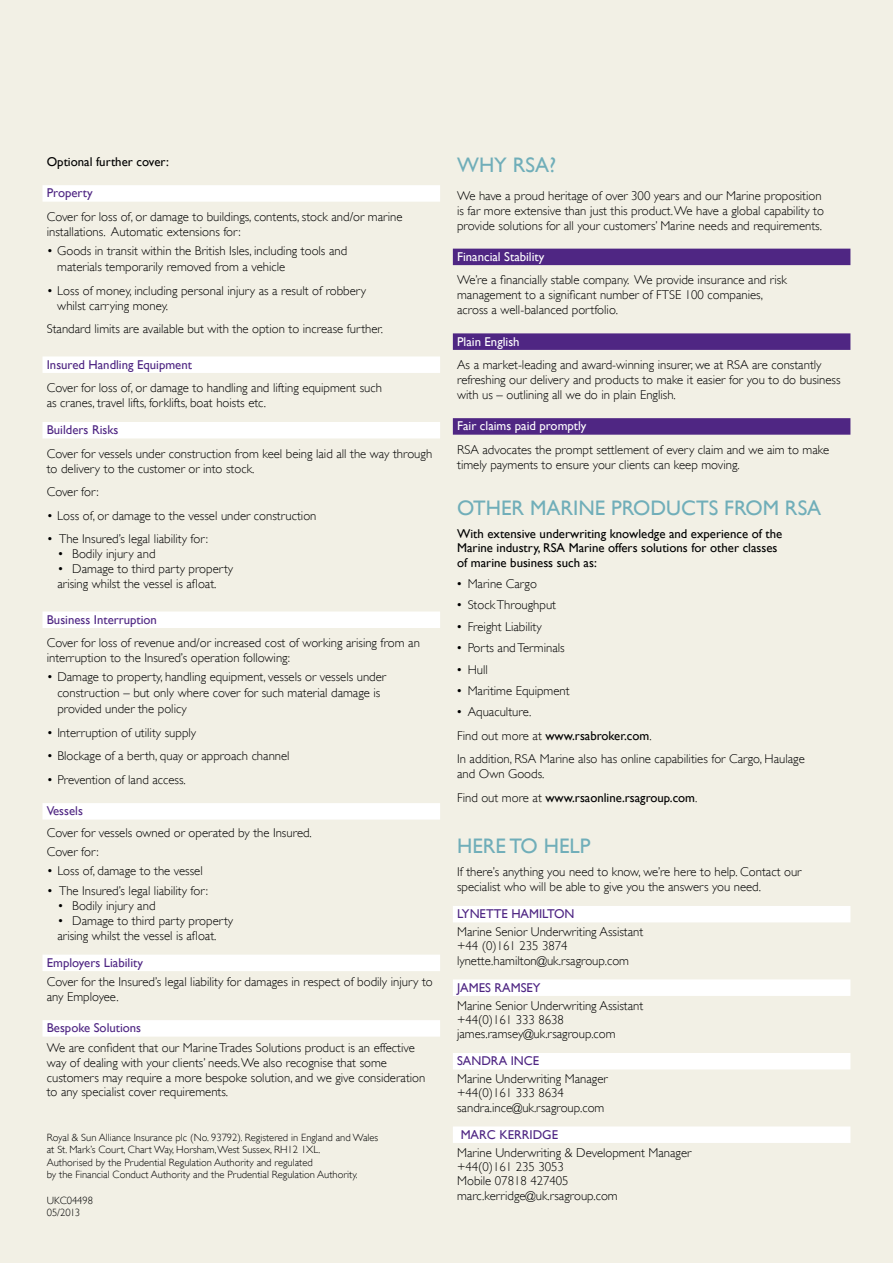
<style>
.page{position:relative;width:893px;height:1263px;background:#f2f0e5}
.page>*{position:absolute;margin:0;border:0;box-sizing:border-box;transform-origin:0 0}
.t1{font:21px "Gill Sans";color:#70aeb9}
.t2{font:300 12.75px/15px "Gill Sans";color:#000}
.t3{font:12.75px "Gill Sans";color:#4f2683}
.t4{font:12.75px/14.2px "Gill Sans";color:#000}
.t5{font:12.75px "Gill Sans";color:#fff}
.t6{font:300 10.5px/12.6px "Gill Sans";color:#000}
.s1{font-weight:400}
</style>
<div class="page">
<div style="left:453px;top:249px;width:397px;height:16px;background:#4f2683"></div>
<div style="left:453px;top:333px;width:397px;height:17px;background:#4f2683"></div>
<div style="left:453px;top:418px;width:397px;height:17px;background:#4f2683"></div>
<div style="left:453px;top:906px;width:397px;height:16px;background:#fff"></div>
<div style="left:453px;top:979px;width:397px;height:17px;background:#fff"></div>
<div style="left:453px;top:1053px;width:397px;height:16px;background:#fff"></div>
<div style="left:453px;top:1126px;width:397px;height:17px;background:#fff"></div>
<div style="left:43px;top:185px;width:397px;height:17px;background:#fff"></div>
<div style="left:43px;top:356px;width:397px;height:17px;background:#fff"></div>
<div style="left:43px;top:422px;width:397px;height:16px;background:#fff"></div>
<div style="left:43px;top:611px;width:397px;height:17px;background:#fff"></div>
<div style="left:43px;top:803px;width:397px;height:16px;background:#fff"></div>
<div style="left:43px;top:955px;width:397px;height:16px;background:#fff"></div>
<div style="left:43px;top:1020px;width:397px;height:17px;background:#fff"></div>
<p class="t4" style="left:47px;top:155px;width:124px">Optional further cover:</p>
<p class="t3" style="left:47px;top:186px;width:47px">Property</p>
<p class="t2" style="left:47px;top:209px;width:357px">Cover for loss of, or damage to buildings, contents, stock and/or marine installations. Automatic extensions for:</p>
<p class="t2" style="left:57px;top:243px;width:291px;line-height:16px;text-indent:-11px">• Goods in transit within the British Isles, including tools and materials temporarily removed from a vehicle</p>
<p class="t2" style="left:57px;top:283px;width:310px;text-indent:-11px">• Loss of money, including personal injury as a result of robbery whilst carrying money.</p>
<p class="t2" style="left:47px;top:321px;width:338px">Standard limits are available but with the option to increase further.</p>
<p class="t3" style="left:47px;top:357px;width:147px">Insured Handling Equipment</p>
<p class="t2" style="left:47px;top:380px;width:337px">Cover for loss of, or damage to handling and lifting equipment such as cranes, travel lifts, forklifts, boat hoists etc.</p>
<p class="t3" style="left:47px;top:422px;width:73px">Builders Risks</p>
<p class="t2" style="left:47px;top:446px;width:387px">Cover for vessels under construction from keel being laid all the way through to delivery to the customer or into stock.</p>
<p class="t2" style="left:47px;top:484px;width:53px">Cover for:</p>
<p class="t2" style="left:47px;top:508px;width:271px">• Loss of, or damage to the vessel under construction</p>
<p class="t2" style="left:47px;top:531px;width:163px">• The Insured’s legal liability for:</p>
<p class="t2" style="left:57px;top:546px;width:100px">• Bodily injury and</p>
<p class="t2" style="left:57px;top:561px;width:177px">• Damage to third party property arising whilst the vessel is afloat.</p>
<p class="t3" style="left:47px;top:612px;width:112px">Business Interruption</p>
<p class="t2" style="left:47px;top:635px;width:375px">Cover for loss of revenue and/or increased cost of working arising from an interruption to the Insured’s operation following:</p>
<p class="t2" style="left:57px;top:669px;width:330px;line-height:16px;text-indent:-11px">• Damage to property, handling equipment, vessels or vessels under construction – but only where cover for such material damage is provided under the policy</p>
<p class="t2" style="left:47px;top:725px;width:151px">• Interruption of utility supply</p>
<p class="t2" style="left:47px;top:749px;width:244px">• Blockage of a berth, quay or approach channel</p>
<p class="t2" style="left:47px;top:772px;width:141px">• Prevention of land access.</p>
<p class="t3" style="left:47px;top:803px;width:38px">Vessels</p>
<p class="t2" style="left:47px;top:823px;width:267px;line-height:19.2px">Cover for vessels owned or operated by the Insured.<br>Cover for:</p>
<p class="t2" style="left:47px;top:864px;width:157px">• Loss of, damage to the vessel</p>
<p class="t2" style="left:47px;top:883px;width:163px">• The Insured’s legal liability for:</p>
<p class="t2" style="left:57px;top:898px;width:100px">• Bodily injury and</p>
<p class="t2" style="left:57px;top:913px;width:177px">• Damage to third party property arising whilst the vessel is afloat.</p>
<p class="t3" style="left:47px;top:955px;width:98px">Employers Liability</p>
<p class="t2" style="left:47px;top:974px;width:387px">Cover for the Insured’s legal liability for damages in respect of bodily injury to any Employee.</p>
<p class="t3" style="left:47px;top:1020px;width:96px">Bespoke Solutions</p>
<p class="t2" style="left:47px;top:1040px;width:380px">We are confident that our MarineTrades Solutions product is an effective way of dealing with your clients’ needs. We also recognise that some customers may require a more bespoke solution, and we give consideration to any specialist cover requirements.</p>
<p class="t6" style="left:47px;top:1131px;width:333px">Royal &amp; Sun Alliance Insurance plc (No. 93792). Registered in England and Wales at St. Mark’s Court, Chart Way, Horsham,West Sussex, RH12 1XL.<br>Authorised by the Prudential Regulation Authority and regulated<br>by the Financial Conduct Authority and the Prudential Regulation Authority.</p>
<p class="t6" style="left:47px;top:1194px;width:48px">UKC04498<br>05/2013</p>
<h1 class="t1" style="left:457px;top:152px;width:101px">WHY RSA?</h1>
<p class="t2" style="left:457px;top:188px;width:368px">We have a proud heritage of over 300 years and our Marine proposition is far more extensive than just this product.We have a global capability to provide solutions for all your customers’ Marine needs and requirements.</p>
<p class="t5" style="left:457px;top:249px;width:89px">Financial Stability</p>
<p class="t2" style="left:457px;top:273px;width:331px">We’re a financially stable company. We provide insurance and risk management to a significant number of FTSE 100 companies, across a well-balanced portfolio.</p>
<p class="t5" style="left:457px;top:334px;width:64px">Plain English</p>
<p class="t2" style="left:457px;top:357px;width:385px">As a market-leading and award-winning insurer, we at RSA are constantly refreshing our delivery and products to make it easier for you to do business with us – outlining all we do in plain English.</p>
<p class="t5" style="left:457px;top:419px;width:131px">Fair claims paid promptly</p>
<p class="t2" style="left:457px;top:442px;width:374px">RSA advocates the prompt settlement of every claim and we aim to make timely payments to ensure your clients can keep moving.</p>
<h1 class="t1" style="left:457px;top:496px;width:42px">OTHER</h1>
<h1 class="t1" style="left:530px;top:496px;width:30px">MARINE</h1>
<h1 class="t1" style="left:611px;top:496px;width:26px">PRODU</h1>
<h1 class="t1" style="left:681px;top:496px;width:57px">CTS FRO</h1>
<h1 class="t1" style="left:763px;top:496px;width:35px">M RSA</h1>
<p class="t4" style="left:457px;top:527px;width:327px">With extensive underwriting knowledge and experience of the<br>Marine industry, RSA</p>
<p class="t4" style="left:457px;top:541px;width:322px;text-indent:112px">Marine offers solutions for other classes of marine business such as:</p>
<p class="t2" style="left:457px;top:576px;width:81px"><span class="s1">•</span> Marine Cargo</p>
<p class="t2" style="left:457px;top:598px;width:101px"><span class="s1">•</span> StockThroughput</p>
<p class="t2" style="left:457px;top:619px;width:86px"><span class="s1">•</span> Freight Liability</p>
<p class="t2" style="left:457px;top:640px;width:109px"><span class="s1">•</span> Ports andTerminals</p>
<p class="t2" style="left:457px;top:662px;width:32px"><span class="s1">•</span> Hull</p>
<p class="t2" style="left:457px;top:683px;width:114px"><span class="s1">•</span> Maritime Equipment</p>
<p class="t2" style="left:457px;top:700px;width:349px;line-height:23.5px"><span class="s1">•</span> Aquaculture.<br>Find out more at <span class="s1">www.rsabroker.com</span>.<br>In addition, RSA Marine also has online capabilities for Cargo, Haulage</p>
<p class="t2" style="left:457px;top:762px;width:242px;line-height:23.5px">and Own Goods.<br>Find out more at <span class="s1">www.rsaonline.rsagroup.com</span>.</p>
<h1 class="t1" style="left:457px;top:833px;width:13px">HERE</h1>
<h1 class="t1" style="left:509px;top:833px;width:83px">TOHELP</h1>
<p class="t2" style="left:457px;top:864px;width:346px">If there’s anything you need to know, we’re here to help. Contact our specialist who will be able to give you the answers you need.</p>
<p class="t3" style="left:457px;top:906px;width:119px">Lynette Hamilton</p>
<p class="t2" style="left:457px;top:925px;width:188px;line-height:14.2px">Marine Senior Underwriting Assistant +44 (0)161 235 3874 lynette.hamilton@uk.rsagroup.com</p>
<p class="t3" style="left:457px;top:980px;width:83px">James Ramsey</p>
<p class="t2" style="left:457px;top:998px;width:188px;line-height:14.2px">Marine Senior Underwriting Assistant +44(0)161 333 8638 james.ramsey@uk.rsagroup.com</p>
<p class="t3" style="left:457px;top:1053px;width:84px">Sandra Ince</p>
<p class="t2" style="left:457px;top:1072px;width:152px;line-height:14.2px">Marine Underwriting Manager +44(0)161 333 8634 sandra.ince@uk.rsagroup.com</p>
<p class="t3" style="left:461px;top:1127px;width:99px">Marc Kerridg e</p>
<p class="t2" style="left:457px;top:1145px;width:236px;line-height:14.2px">Marine Underwriting &amp; Development Manager +44(0)161 235 3053<br>Mobile 07818 427405 marc.kerridge@uk.rsagroup.com</p>
</div>
